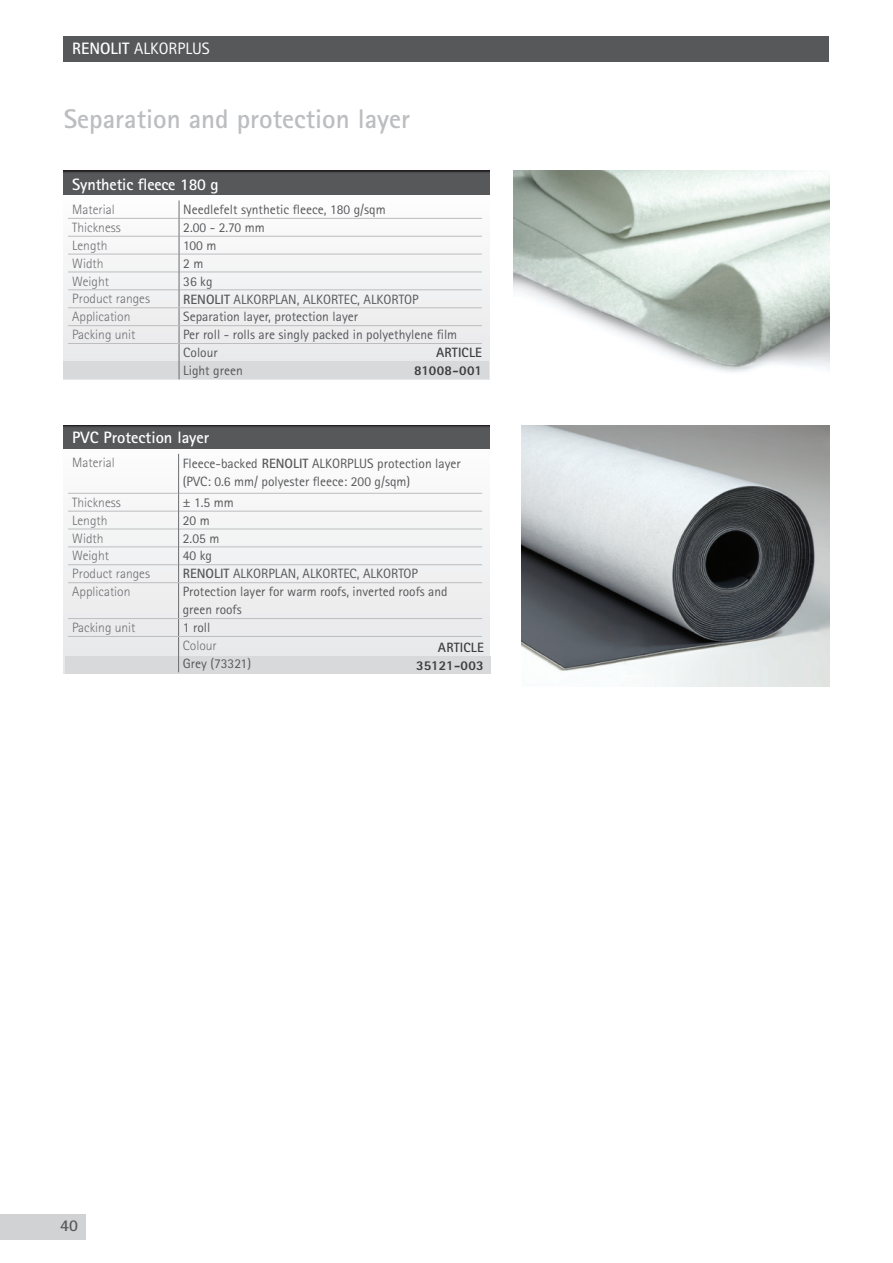
<style>
.page{position:relative;width:893px;height:1263px;background:#fff}
.page>*{position:absolute;margin:0;border:0;box-sizing:border-box;transform-origin:0 0}
.t1{font:700 27px "Rotis Sans Serif Pro";color:#bcbdc0}
.t2{font:700 16.5px "Rotis Sans Serif Pro";color:#fff}
.t3{font:16.5px "Rotis Sans Serif Pro";color:#fff}
.t4{font:700 16.5px "Rotis Sans Serif Pro";color:#57585a}
.t5{font:13.5px/18px "Rotis Sans Serif Pro";color:#57585a}
.t6{font:300 13.5px "Rotis Sans Serif Pro";color:#6c6d70}
.t7{font:800 13.5px "Rotis Sans Serif Pro";letter-spacing:.02em;color:#3e3e3f}
.t8{font:700 13.5px "Rotis Sans Serif Pro";letter-spacing:.01em;color:#3e3e3f}
.s1{font-weight:700}
</style>
<div class="page">
<div style="left:64px;top:36px;width:765px;height:25px;background:#57585a"></div>
<div style="left:0;top:1214px;width:85px;height:26px;background:#d1d2d4"></div>
<div style="left:64px;top:425px;width:425px;height:248px;background:#f1f2f3"></div>
<div style="left:65px;top:656px;width:426px;height:17px;background:#d8d9db"></div>
<div style="left:64px;top:425px;width:425px;height:24px;background:#57585a"></div>
<hr style="left:68px;top:493px;width:110px;height:1px;background:#bcbdc0">
<hr style="left:179px;top:493px;width:303px;height:1px;background:#bcbdc0">
<hr style="left:68px;top:511px;width:110px;height:1px;background:#bcbdc0">
<hr style="left:179px;top:511px;width:303px;height:1px;background:#bcbdc0">
<hr style="left:68px;top:529px;width:110px;height:1px;background:#bcbdc0">
<hr style="left:179px;top:529px;width:303px;height:1px;background:#bcbdc0">
<hr style="left:68px;top:547px;width:110px;height:1px;background:#bcbdc0">
<hr style="left:179px;top:547px;width:303px;height:1px;background:#bcbdc0">
<hr style="left:68px;top:564px;width:110px;height:1px;background:#bcbdc0">
<hr style="left:179px;top:564px;width:303px;height:1px;background:#bcbdc0">
<hr style="left:178px;top:454px;width:1px;height:39px;background:#6c6d70">
<svg style="left:178px;top:493px;width:1px;height:89px"></svg>
<hr style="left:178px;top:583px;width:1px;height:35px;background:#6c6d70">
<svg style="left:178px;top:619px;width:1px;height:17px"></svg>
<hr style="left:178px;top:637px;width:1px;height:35px;background:#6c6d70">
<hr style="left:68px;top:582px;width:111px;height:1px;background:#bcbdc0">
<hr style="left:179px;top:582px;width:303px;height:1px;background:#bcbdc0">
<hr style="left:68px;top:618px;width:111px;height:1px;background:#bcbdc0">
<hr style="left:179px;top:618px;width:303px;height:1px;background:#bcbdc0">
<hr style="left:68px;top:636px;width:111px;height:1px;background:#bcbdc0">
<hr style="left:179px;top:636px;width:303px;height:1px;background:#bcbdc0">
<img style="left:521px;top:425px;width:308px;height:262px">
<img style="left:513px;top:171px;width:316px;height:201px">
<div style="left:64px;top:185px;width:425px;height:194px;background:#f2f3f4"></div>
<div style="left:64px;top:171px;width:425px;height:23px;background:#57585a"></div>
<div style="left:64px;top:361px;width:425px;height:17px;background:#d8d9db"></div>
<hr style="left:68px;top:218px;width:111px;height:1px;background:#bcbdc0">
<hr style="left:179px;top:218px;width:303px;height:1px;background:#bcbdc0">
<hr style="left:68px;top:236px;width:111px;height:1px;background:#bcbdc0">
<hr style="left:179px;top:236px;width:303px;height:1px;background:#bcbdc0">
<hr style="left:68px;top:254px;width:111px;height:1px;background:#bcbdc0">
<hr style="left:179px;top:254px;width:303px;height:1px;background:#bcbdc0">
<hr style="left:68px;top:272px;width:111px;height:1px;background:#bcbdc0">
<hr style="left:179px;top:272px;width:303px;height:1px;background:#bcbdc0">
<hr style="left:68px;top:290px;width:111px;height:1px;background:#bcbdc0">
<hr style="left:179px;top:290px;width:303px;height:1px;background:#bcbdc0">
<svg style="left:179px;top:200px;width:1px;height:143px"></svg>
<hr style="left:179px;top:344px;width:1px;height:35px;background:#6c6d70">
<hr style="left:68px;top:307px;width:111px;height:1px;background:#bcbdc0">
<hr style="left:179px;top:307px;width:303px;height:1px;background:#bcbdc0">
<hr style="left:68px;top:325px;width:111px;height:1px;background:#bcbdc0">
<hr style="left:179px;top:325px;width:303px;height:1px;background:#bcbdc0">
<hr style="left:68px;top:343px;width:111px;height:1px;background:#bcbdc0">
<hr style="left:179px;top:343px;width:303px;height:1px;background:#bcbdc0">
<p class="t3" style="left:72px;top:39px;width:139px"><span class="s1">RENOLIT</span> ALKORPLUS</p>
<h1 class="t1" style="left:64px;top:101px;width:348px">Separation and protection layer</h1>
<p class="t2" style="left:72px;top:174px;width:148px">Synthetic fleece 180 g</p>
<p class="t6" style="left:72px;top:202px;width:44px">Material</p>
<p class="t5" style="left:183px;top:201px;width:204px">Needlefelt synthetic fleece, 180 g/sqm</p>
<p class="t6" style="left:72px;top:220px;width:50px">Thickness</p>
<p class="t5" style="left:183px;top:219px;width:83px">2.00 - 2.70 mm</p>
<p class="t6" style="left:72px;top:238px;width:37px">Length</p>
<p class="t5" style="left:183px;top:236px;width:35px">100 m</p>
<p class="t6" style="left:72px;top:255px;width:33px">Width</p>
<p class="t5" style="left:183px;top:254px;width:22px">2 m</p>
<p class="t6" style="left:72px;top:273px;width:38px">Weight</p>
<p class="t5" style="left:183px;top:272px;width:31px">36 kg</p>
<p class="t6" style="left:72px;top:291px;width:79px">Product ranges</p>
<p class="t5" style="left:183px;top:290px;width:237px"><span class="s1">RENOLIT</span> ALKORPLAN, ALKORTEC, ALKORTOP</p>
<p class="t6" style="left:72px;top:309px;width:60px">Application</p>
<p class="t5" style="left:183px;top:308px;width:176px">Separation layer, protection layer</p>
<p class="t6" style="left:72px;top:327px;width:65px">Packing unit</p>
<p class="t5" style="left:183px;top:326px;width:275px">Per roll - rolls are singly packed in polyethylene film<br>Colour<br>Light green</p>
<p class="t8" style="left:436px;top:344px;width:47px">ARTICLE</p>
<p class="t7" style="left:414px;top:362px;width:69px">81008-001</p>
<p class="t2" style="left:72px;top:427px;width:139px">PVC Protection layer</p>
<p class="t6" style="left:72px;top:455px;width:44px">Material</p>
<p class="t5" style="left:183px;top:454px;width:279px">Fleece-backed <span class="s1">RENOLIT</span> ALKORPLUS protection layer (PVC: 0.6 mm/ polyester fleece: 200 g/sqm)</p>
<p class="t6" style="left:72px;top:495px;width:50px">Thickness</p>
<p class="t5" style="left:183px;top:493px;width:53px">± 1.5 mm</p>
<p class="t6" style="left:72px;top:512px;width:37px">Length</p>
<p class="t5" style="left:183px;top:511px;width:28px">20 m</p>
<p class="t6" style="left:72px;top:530px;width:33px">Width</p>
<p class="t5" style="left:183px;top:529px;width:38px">2.05 m</p>
<p class="t6" style="left:72px;top:548px;width:38px">Weight</p>
<p class="t5" style="left:183px;top:547px;width:31px">40 kg</p>
<p class="t6" style="left:72px;top:566px;width:79px">Product ranges</p>
<p class="t5" style="left:183px;top:565px;width:237px"><span class="s1">RENOLIT</span> ALKORPLAN, ALKORTEC, ALKORTOP</p>
<p class="t6" style="left:72px;top:584px;width:60px">Application</p>
<p class="t5" style="left:183px;top:583px;width:266px">Protection layer for warm roofs, inverted roofs and green roofs</p>
<p class="t6" style="left:72px;top:620px;width:65px">Packing unit</p>
<p class="t5" style="left:183px;top:619px;width:29px">1 roll</p>
<p class="t6" style="left:183px;top:638px;width:35px">Colour</p>
<p class="t5" style="left:183px;top:655px;width:70px">Grey (73321)</p>
<p class="t8" style="left:438px;top:639px;width:47px">ARTICLE</p>
<p class="t7" style="left:416px;top:657px;width:69px">35121-003</p>
<p class="t4" style="left:60px;top:1215px;width:19px">40</p>
</div>
